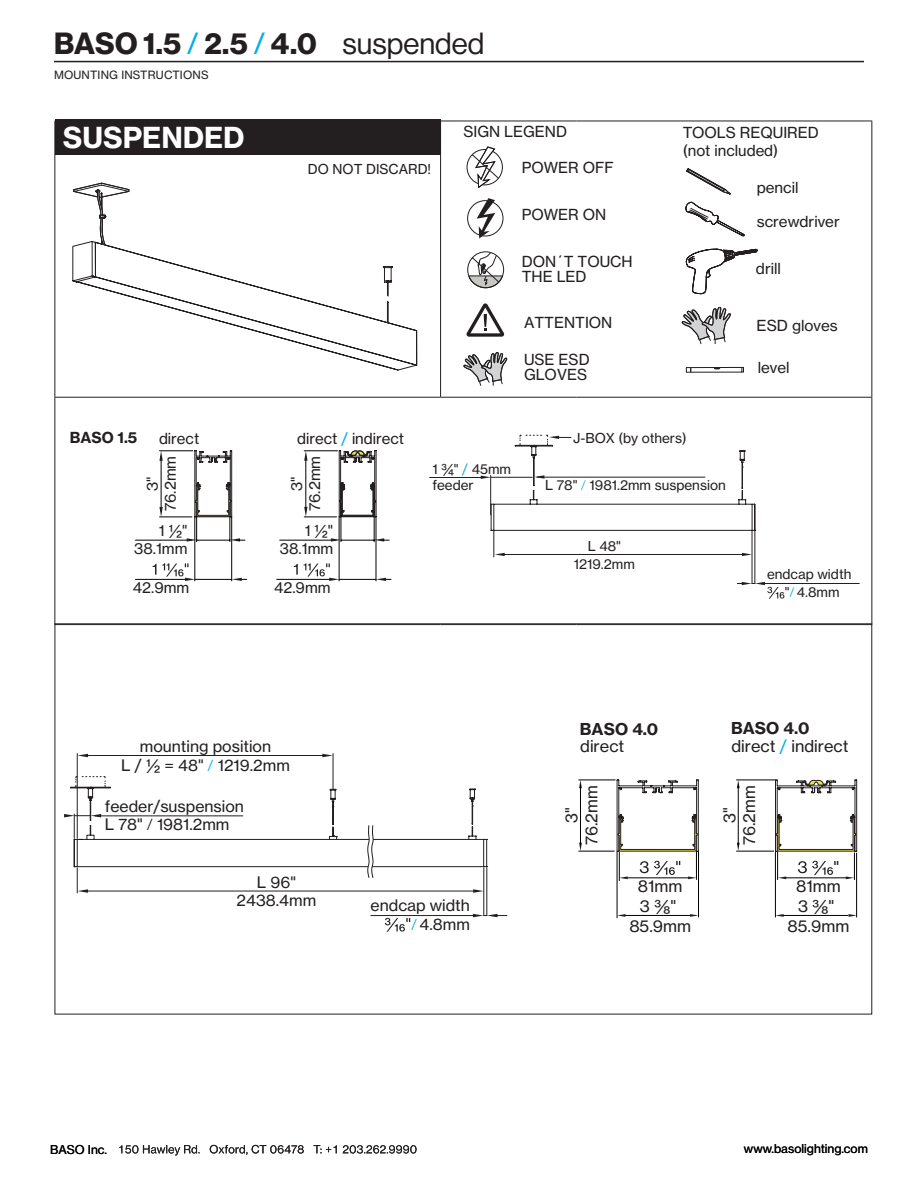
<style>
.page{position:relative;width:918px;height:1188px;background:#fff}
.page>*{position:absolute;margin:0;border:0;box-sizing:border-box;transform-origin:0 0}
.t1{font:30px "N Haas Grotesk DS Pro 75 Bd";color:#231f20}
.t2{font:28.5px "N Haas Grotesk TX Pro 75 Bd";color:#fff}
.t3{font:16.35px/19.6px "N Haas Grotesk TX Pro 55 Rg";color:#231f20;text-align:center}
.t4{font:16.2px/19.6px "N Haas Grotesk TX Pro 55 Rg";color:#231f20;text-align:center}
.t5{font:16.2px "N Haas Grotesk TX Pro 75 Bd";color:#231f20}
.t6{font:15.6px/18.8px "N Haas Grotesk TX Pro 55 Rg";color:#231f20;text-align:center}
.t7{font:15px/18px "N Haas Grotesk TX Pro 55 Rg";color:#231f20}
.t8{font:15px "N Haas Grotesk TX Pro 75 Bd";color:#231f20}
.t9{font:13.5px/18px "N Haas Grotesk TX Pro 55 Rg";color:#231f20;text-align:center}
.t10{font:12px "N Haas Grotesk TX Pro 55 Rg";color:#010101}
.t11{font:11.25px "N Haas Grotesk TX Pro 55 Rg";letter-spacing:.015em;color:#231f20}
.s1{font-family:"N Haas Grotesk DS Pro 55 Rg";color:#00aeef}
.s2{font-family:"N Haas Grotesk DS Pro 55 Rg"}
.s3{color:#00aeef}
.s4{color:#2aace3}
.s5{font-family:"N Haas Grotesk DS Pro 45 Lt";color:#2aace3}
.s6{font-family:"N Haas Grotesk DS Pro 45 Lt";color:#00aeef}
.s7{font-family:"N Haas Grotesk DS Pro 45 Lt"}
</style>
<div class="page">
<hr style="left:77px;top:753px;width:1px;height:85px;background:#231f20">
<hr style="left:333px;top:753px;width:1px;height:37px;background:#231f20">
<hr style="left:86px;top:755px;width:239px;height:1px;background:#231f20">
<svg style="left:77px;top:754px;width:11px;height:3px"></svg>
<svg style="left:322px;top:754px;width:11px;height:3px"></svg>
<svg style="left:737px;top:843px;width:3px;height:8px"></svg>
<svg style="left:737px;top:781px;width:3px;height:7px"></svg>
<hr style="left:738px;top:786px;width:1px;height:59px;background:#000">
<hr style="left:737px;top:780px;width:38px;height:1px;background:#000">
<hr style="left:737px;top:851px;width:37px;height:1px;background:#000">
<svg style="left:579px;top:843px;width:3px;height:8px"></svg>
<svg style="left:579px;top:781px;width:3px;height:7px"></svg>
<hr style="left:580px;top:786px;width:1px;height:59px;background:#000">
<hr style="left:579px;top:780px;width:36px;height:1px;background:#000">
<hr style="left:579px;top:851px;width:35px;height:1px;background:#000">
<hr style="left:625px;top:915px;width:66px;height:1px;background:#000">
<hr style="left:698px;top:852px;width:1px;height:65px;background:#000">
<hr style="left:617px;top:852px;width:1px;height:66px;background:#000">
<svg style="left:616px;top:779px;width:83px;height:102px"></svg>
<svg style="left:690px;top:914px;width:8px;height:3px"></svg>
<svg style="left:617px;top:914px;width:9px;height:3px"></svg>
<hr style="left:783px;top:915px;width:65px;height:1px;background:#000">
<hr style="left:856px;top:853px;width:1px;height:64px;background:#000">
<hr style="left:775px;top:852px;width:1px;height:65px;background:#000">
<svg style="left:775px;top:779px;width:82px;height:101px"></svg>
<svg style="left:848px;top:914px;width:9px;height:3px"></svg>
<svg style="left:775px;top:914px;width:9px;height:3px"></svg>
<svg style="left:64px;top:776px;width:456px;height:239px"></svg>
<hr style="left:54px;top:121px;width:1px;height:276px;background:#231f20">
<hr style="left:441px;top:121px;width:136px;height:1px;background:#231f20">
<hr style="left:440px;top:121px;width:1px;height:276px;background:#231f20">
<hr style="left:577px;top:121px;width:295px;height:1px;background:#231f20">
<hr style="left:871px;top:121px;width:1px;height:276px;background:#231f20">
<hr style="left:54px;top:397px;width:387px;height:1px;background:#231f20">
<hr style="left:54px;top:398px;width:1px;height:226px;background:#231f20">
<hr style="left:441px;top:397px;width:136px;height:1px;background:#231f20">
<hr style="left:577px;top:397px;width:295px;height:1px;background:#231f20">
<hr style="left:871px;top:398px;width:1px;height:226px;background:#231f20">
<hr style="left:54px;top:624px;width:387px;height:1px;background:#231f20">
<hr style="left:441px;top:624px;width:136px;height:1px;background:#231f20">
<hr style="left:577px;top:624px;width:295px;height:1px;background:#231f20">
<hr style="left:54px;top:61px;width:810px;height:1px;background:#231f20">
<div style="left:55px;top:120px;width:385px;height:35px;background:#231f20"></div>
<svg style="left:467px;top:146px;width:37px;height:93px"></svg>
<svg style="left:466px;top:303px;width:38px;height:34px"></svg>
<svg style="left:463px;top:352px;width:44px;height:34px"></svg>
<svg style="left:467px;top:251px;width:37px;height:37px"></svg>
<svg style="left:681px;top:307px;width:50px;height:38px"></svg>
<hr style="left:764px;top:583px;width:95px;height:1px;background:#231f20">
<hr style="left:752px;top:530px;width:1px;height:54px;background:#231f20">
<hr style="left:755px;top:530px;width:1px;height:54px;background:#231f20">
<hr style="left:430px;top:477px;width:52px;height:1px;background:#231f20">
<svg style="left:72px;top:245px;width:311px;height:122px"></svg>
<svg style="left:383px;top:266px;width:35px;height:105px"></svg>
<svg style="left:73px;top:182px;width:59px;height:133px"></svg>
<div style="left:686px;top:367px;width:56px;height:6px;border:1px solid #231f20"></div>
<svg style="left:714px;top:367px;width:30px;height:6px"></svg>
<svg style="left:686px;top:168px;width:45px;height:27px"></svg>
<svg style="left:685px;top:248px;width:73px;height:47px"></svg>
<svg style="left:685px;top:202px;width:60px;height:35px"></svg>
<svg style="left:481px;top:434px;width:275px;height:123px"></svg>
<hr style="left:231px;top:517px;width:1px;height:64px;background:#000">
<hr style="left:195px;top:517px;width:1px;height:64px;background:#000">
<hr style="left:135px;top:540px;width:57px;height:1px;background:#000">
<hr style="left:161px;top:456px;width:1px;height:55px;background:#000">
<hr style="left:195px;top:579px;width:37px;height:1px;background:#000">
<hr style="left:135px;top:579px;width:54px;height:1px;background:#000">
<hr style="left:376px;top:517px;width:1px;height:64px;background:#000">
<hr style="left:339px;top:517px;width:1px;height:64px;background:#000">
<hr style="left:339px;top:579px;width:37px;height:1px;background:#000">
<hr style="left:277px;top:579px;width:56px;height:1px;background:#000">
<hr style="left:160px;top:451px;width:33px;height:1px;background:#000">
<hr style="left:160px;top:517px;width:32px;height:1px;background:#000">
<svg style="left:737px;top:582px;width:47px;height:17px"></svg>
<svg style="left:376px;top:578px;width:15px;height:3px"></svg>
<svg style="left:294px;top:563px;width:45px;height:18px"></svg>
<svg style="left:232px;top:578px;width:15px;height:3px"></svg>
<svg style="left:153px;top:563px;width:42px;height:18px"></svg>
<svg style="left:187px;top:450px;width:202px;height:92px"></svg>
<svg style="left:159px;top:451px;width:4px;height:10px"></svg>
<svg style="left:159px;top:507px;width:4px;height:10px"></svg>
<svg style="left:119px;top:1145px;width:298px;height:10px"></svg>
<h1 class="t1" style="left:54px;top:26px;width:432px">BASO 1.5 <span class="s1">/</span> 2.5 <span class="s1">/</span> 4.0 <span class="s2">suspended</span></h1>
<p class="t11" style="left:54px;top:68px;width:156px">MOUNTING INSTRUCTIONS</p>
<p class="t7" style="left:464px;top:123px;width:105px">SIGN LEGEND</p>
<h2 class="t2" style="left:63px;top:120px;width:183px">SUSPENDED</h2>
<p class="t7" style="left:683px;top:124px;width:138px">TOOLS REQUIRED (not included)</p>
<p class="t7" style="left:757px;top:178px;width:43px">pencil</p>
<p class="t7" style="left:522px;top:158px;width:94px">POWER OFF</p>
<p class="t7" style="left:522px;top:205px;width:86px">POWER ON</p>
<p class="t7" style="left:522px;top:254px;width:113px;line-height:14.9px">DON´T TOUCH<br>THE LED</p>
<p class="t7" style="left:524px;top:313px;width:90px">ATTENTION</p>
<p class="t7" style="left:524px;top:352px;width:67px;line-height:14.9px">USE ESD<br>GLOVES</p>
<p class="t9" style="left:308px;top:160px;width:125px">DO NOT DISCARD!</p>
<p class="t7" style="left:757px;top:212px;width:85px">screwdriver</p>
<p class="t7" style="left:756px;top:259px;width:27px">drill</p>
<p class="t7" style="left:757px;top:316px;width:83px">ESD gloves</p>
<p class="t7" style="left:758px;top:358px;width:33px">level</p>
<p class="t8" style="left:70px;top:428px;width:69px">BASO 1.5</p>
<p class="t7" style="left:159px;top:429px;width:42px">direct</p>
<p class="t7" style="left:297px;top:429px;width:108px">direct <span class="s3">/</span> indirect</p>
<p class="t7" style="left:143px;top:511px;width:57px;text-align:center;rotate:-90deg">3"<br>76.2mm</p>
<p class="t7" style="left:288px;top:511px;width:57px;text-align:center;rotate:-90deg">3"<br>76.2mm</p>
<p class="t7" style="left:134px;top:521px;width:55px;text-align:right">1 ½"<br>38.1mm</p>
<p class="t7" style="left:133px;top:578px;width:58px">42.9mm</p>
<p class="t7" style="left:280px;top:521px;width:55px;text-align:right">1 ½"<br>38.1mm</p>
<p class="t7" style="left:274px;top:578px;width:58px">42.9mm</p>
<p class="t9" style="left:432px;top:461px;width:80px;line-height:16.2px;text-align:left">1 ¾" <span class="s4">/</span> 45mm feeder</p>
<p class="t9" style="left:573px;top:429px;width:115px">J-BOX (by others)</p>
<p class="t9" style="left:545px;top:476px;width:182px">L 78" <span class="s5">/</span> 1981.2mm suspension</p>
<p class="t9" style="left:574px;top:537px;width:63px">L 48"<br>1219.2mm</p>
<p class="t9" style="left:767px;top:565px;width:86px">endcap width "<span class="s6">/</span> 4.8mm</p>
<p class="t6" style="left:121px;top:737px;width:170px">mounting position<br>L / ½ = 48" <span class="s6">/</span> 1219.2mm</p>
<p class="t6" style="left:105px;top:797px;width:141px;text-align:left">feeder/suspension<br>L 78" <span class="s7">/</span> 1981.2mm</p>
<p class="t6" style="left:237px;top:872px;width:81px">L 96"<br>2438.4mm</p>
<p class="t6" style="left:371px;top:896px;width:101px;text-align:right">endcap width <span class="s6">/</span> 4.8mm</p>
<p class="t5" style="left:580px;top:719px;width:80px">BASO 4.0</p>
<p class="t5" style="left:731px;top:718px;width:80px">BASO 4.0</p>
<p class="t4" style="left:580px;top:737px;width:46px">direct</p>
<p class="t4" style="left:732px;top:737px;width:119px">direct <span class="s3">/</span> indirect</p>
<p class="t3" style="left:562px;top:845px;width:61px;rotate:-90deg">3"<br>76.2mm</p>
<p class="t4" style="left:629px;top:877px;width:63px">81mm<br>3 ⅜"<br>85.9mm</p>
<p class="t3" style="left:720px;top:845px;width:61px;rotate:-90deg">3"<br>76.2mm</p>
<p class="t4" style="left:834px;top:857px;width:7px">"</p>
<p class="t4" style="left:796px;top:877px;width:46px">81mm</p>
<p class="t4" style="left:798px;top:896px;width:38px">3 ⅜"</p>
<p class="t4" style="left:788px;top:916px;width:63px">85.9mm</p>
<p class="t10" style="left:50px;top:1142px;width:58px">BASO Inc.</p>
<p class="t10" style="left:744px;top:1141px;width:126px">www.basolighting.com</p>
</div>
